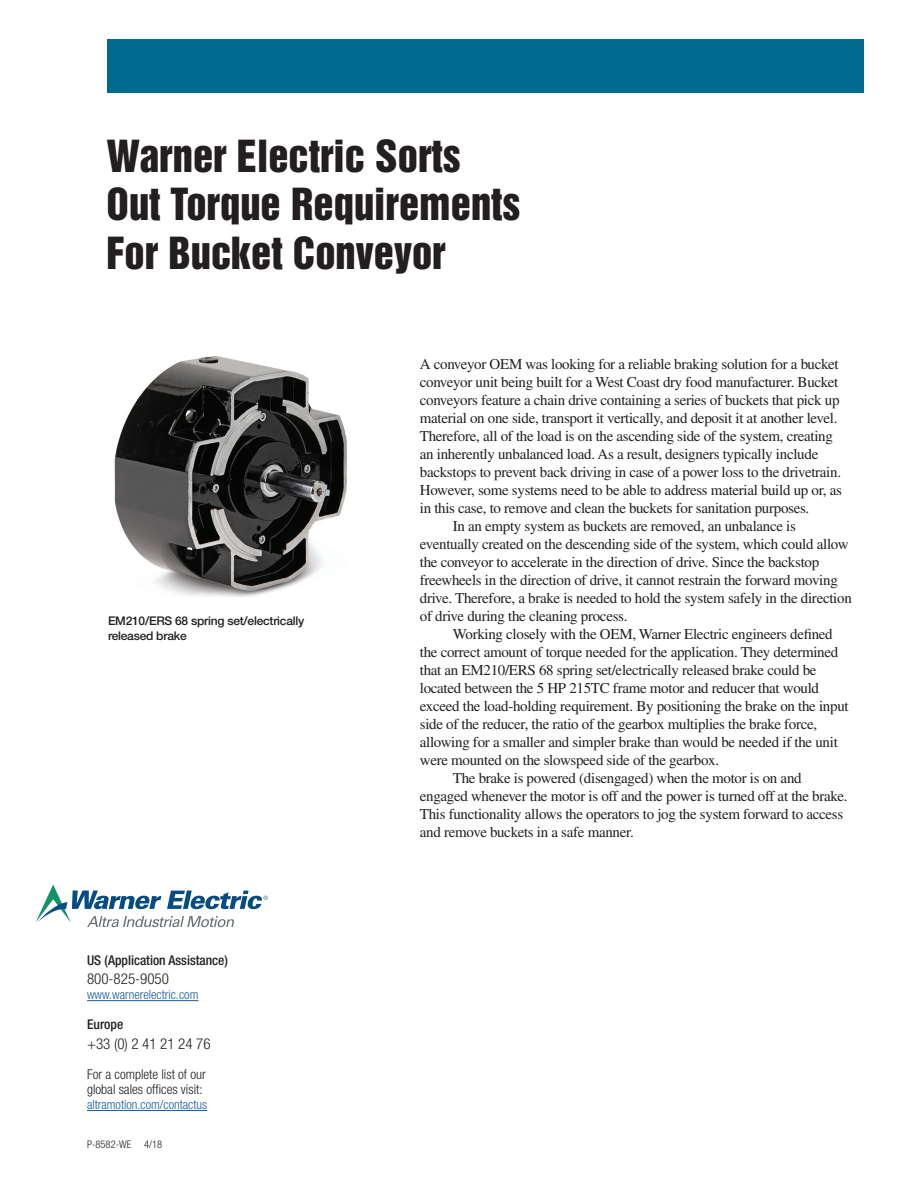
<style>
.page{position:relative;width:918px;height:1188px;background:#fff}
.page>*{position:absolute;margin:0;border:0;box-sizing:border-box;transform-origin:0 0}
.t1{font:40.5px/48.6px "Helvetica Inserat LT Std";color:#231f20}
.t2{font:15px "Times LT Std";letter-spacing:-.02em;color:#231f20}
.t3{font:300 condensed 15px "Helvetica Neue LT Std";color:#231f20}
.t4{font:300 condensed 13.5px/15px "Helvetica Neue LT Std";color:#231f20}
.t5{font:500 condensed 13.5px "Helvetica Neue LT Std";color:#231f20}
.t6{font:300 condensed 12.75px "Helvetica Neue LT Std";color:#175d9e}
.t7{font:500 12px/14.4px "Helvetica Neue LT Std";letter-spacing:-.02em;color:#231f20}
.t8{font:300 condensed 10.5px "Helvetica Neue LT Std";color:#231f20}
</style>
<div class="page">
<div style="left:108px;top:39px;width:756px;height:54px;background:#006b8e"></div>
<hr style="left:87px;top:1000px;width:111px;height:1px;background:#175d9e">
<svg style="left:36px;top:885px;width:232px;height:42px"></svg>
<hr style="left:87px;top:1110px;width:120px;height:1px;background:#175d9e">
<img style="left:114px;top:356px;width:233px;height:241px">
<h1 class="t1" style="left:106px;top:133px;width:416px">Warner Electric Sorts<br>Out Torque Requirements<br>For Bucket Conveyor</h1>
<p class="t7" style="left:108px;top:614px;width:198px">EM210/ERS 68 spring set/electrically released brake</p>
<p class="t5" style="left:87px;top:952px;width:142px">US (Application Assistance)</p>
<p class="t3" style="left:87px;top:970px;width:83px">800-825-9050</p>
<p class="t6" style="left:87px;top:988px;width:113px">www.warnerelectric.com</p>
<p class="t5" style="left:87px;top:1017px;width:38px">Europe</p>
<p class="t3" style="left:87px;top:1035px;width:125px">+33 (0) 2 41 21 24 76</p>
<p class="t4" style="left:87px;top:1067px;width:120px">For a complete list of our global sales offices visit:</p>
<p class="t6" style="left:87px;top:1097px;width:122px">altramotion.com/contactus</p>
<p class="t8" style="left:87px;top:1138px;width:77px">P-8582-WE 4/18</p>
<p class="t2" style="left:420px;top:356px;width:420px">A conveyor OEM was looking for a reliable braking solution for a bucket</p>
<p class="t2" style="left:420px;top:374px;width:420px">conveyor unit being built for a West Coast dry food manufacturer. Bucket</p>
<p class="t2" style="left:420px;top:392px;width:421px">conveyors feature a chain drive containing a series of buckets that pick up</p>
<p class="t2" style="left:420px;top:410px;width:419px">material on one side, transport it vertically, and deposit it at another level.</p>
<p class="t2" style="left:420px;top:428px;width:415px">Therefore, all of the load is on the ascending side of the system, creating</p>
<p class="t2" style="left:420px;top:446px;width:400px">an inherently unbalanced load. As a result, designers typically include</p>
<p class="t2" style="left:420px;top:464px;width:423px">backstops to prevent back driving in case of a power loss to the drivetrain.</p>
<p class="t2" style="left:420px;top:482px;width:424px">However, some systems need to be able to address material build up or, as</p>
<p class="t2" style="left:420px;top:500px;width:391px">in this case, to remove and clean the buckets for sanitation purposes.</p>
<p class="t2" style="left:453px;top:518px;width:345px">In an empty system as buckets are removed, an unbalance is</p>
<p class="t2" style="left:420px;top:536px;width:430px">eventually created on the descending side of the system, which could allow</p>
<p class="t2" style="left:420px;top:554px;width:401px">the conveyor to accelerate in the direction of drive. Since the backstop</p>
<p class="t2" style="left:420px;top:572px;width:420px">freewheels in the direction of drive, it cannot restrain the forward moving</p>
<p class="t2" style="left:420px;top:590px;width:434px">drive. Therefore, a brake is needed to hold the system safely in the direction</p>
<p class="t2" style="left:420px;top:608px;width:209px">of drive during the cleaning process.</p>
<p class="t2" style="left:453px;top:626px;width:382px">Working closely with the OEM, Warner Electric engineers defined</p>
<p class="t2" style="left:420px;top:644px;width:420px">the correct amount of torque needed for the application. They determined</p>
<p class="t2" style="left:420px;top:662px;width:398px">that an EM210/ERS 68 spring set/electrically released brake could be</p>
<p class="t2" style="left:420px;top:680px;width:401px">located between the 5 HP 215TC frame motor and reducer that would</p>
<p class="t2" style="left:420px;top:698px;width:430px">exceed the load-holding requirement. By positioning the brake on the input</p>
<p class="t2" style="left:420px;top:716px;width:399px">side of the reducer, the ratio of the gearbox multiplies the brake force,</p>
<p class="t2" style="left:420px;top:734px;width:420px">allowing for a smaller and simpler brake than would be needed if the unit</p>
<p class="t2" style="left:420px;top:752px;width:301px">were mounted on the slowspeed side of the gearbox.</p>
<p class="t2" style="left:453px;top:770px;width:350px">The brake is powered (disengaged) when the motor is on and</p>
<p class="t2" style="left:420px;top:788px;width:429px">engaged whenever the motor is off and the power is turned off at the brake.</p>
<p class="t2" style="left:420px;top:806px;width:425px">This functionality allows the operators to jog the system forward to access</p>
<p class="t2" style="left:420px;top:824px;width:215px">and remove buckets in a safe manner.</p>
</div>
